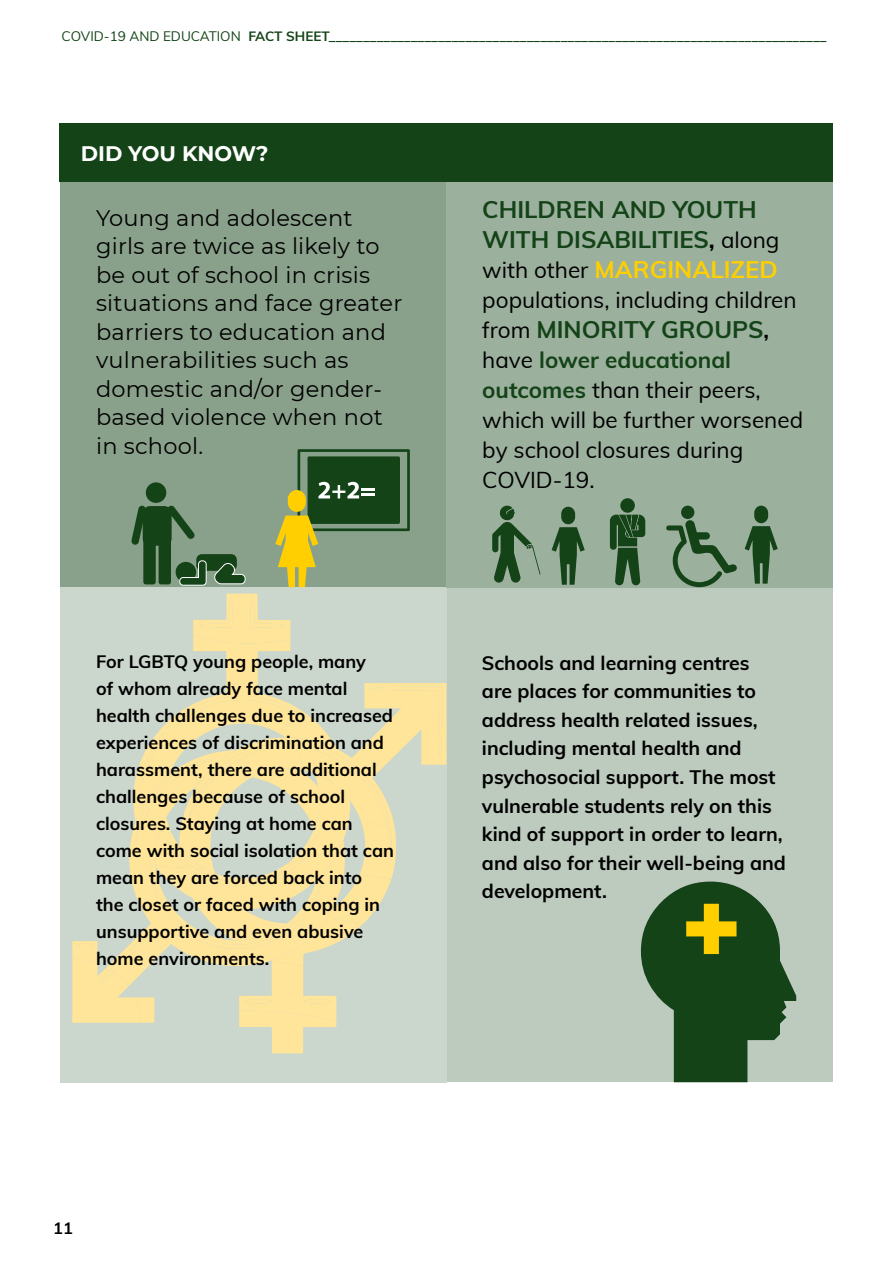
<style>
.page{position:relative;width:893px;height:1263px;background:#fff}
.page>*{position:absolute;margin:0;border:0;box-sizing:border-box;transform-origin:0 0}
.t1{font:700 24px/30px "Muli";color:#134317}
.t2{font:22.5px/28.5px "Montserrat";letter-spacing:.01em;color:#000}
.t3{font:22.5px/30px "Muli";color:#000}
.t4{font:700 21px "Montserrat";color:#fff}
.t5{font:700 19.5px/28.5px "Muli";color:#000}
.t6{font:700 18px/27px "Muli";color:#000}
.t7{font:700 16.5px "Muli";color:#000}
.t8{font:700 13.5px "Muli";color:#134317}
.s1{font-weight:400}
.s2{color:#000}
.s3{font-weight:400;font-size:22.5px;color:#000}
.s4{color:#ffcf01}
.s5{font-size:22.5px;color:#000}
.s6{font-weight:700;color:#134317}
</style>
<div class="page">
<div style="left:446px;top:585px;width:387px;height:497px;background:#bdcabe"></div>
<svg style="left:641px;top:881px;width:155px;height:201px"></svg>
<div style="left:60px;top:587px;width:386px;height:495px;background:#cbd6cc"></div>
<svg style="left:72px;top:594px;width:374px;height:459px"></svg>
<hr style="left:245px;top:999px;width:27px;height:4px;background:#ffe599;border-radius:50%">
<hr style="left:303px;top:999px;width:28px;height:4px;background:#ffe599;border-radius:50%">
<div style="left:60px;top:181px;width:386px;height:406px;background:#89a18b"></div>
<div style="left:446px;top:159px;width:387px;height:428px;background:#9cb09e"></div>
<div style="left:60px;top:123px;width:773px;height:58px;background:#134317"></div>
<div style="left:561px;top:507px;width:14px;height:17px;background:#134317;border-radius:7px"></div>
<svg style="left:552px;top:527px;width:33px;height:58px"></svg>
<div style="left:754px;top:506px;width:14px;height:17px;background:#134317;border-radius:7px"></div>
<svg style="left:745px;top:526px;width:33px;height:58px"></svg>
<svg style="left:666px;top:506px;width:71px;height:81px"></svg>
<svg style="left:610px;top:498px;width:35px;height:87px"></svg>
<svg style="left:492px;top:505px;width:48px;height:78px"></svg>
<div style="left:176px;top:562px;width:20px;height:20px;background:#134317;border-radius:50%"></div>
<div style="left:196px;top:554px;width:41px;height:17px;background:#134317;border-radius:6px"></div>
<svg style="left:179px;top:560px;width:66px;height:26px"></svg>
<div style="left:146px;top:482px;width:20px;height:21px;background:#134317;border-radius:50%"></div>
<div style="left:143px;top:506px;width:29px;height:40px;background:#134317;border-radius:7px"></div>
<div style="left:143px;top:537px;width:13px;height:47px;background:#134317;border-radius:3px"></div>
<div style="left:159px;top:537px;width:12px;height:47px;background:#134317;border-radius:3px"></div>
<svg style="left:167px;top:505px;width:28px;height:34px"></svg>
<svg style="left:131px;top:505px;width:15px;height:40px"></svg>
<svg style="left:275px;top:449px;width:135px;height:138px"></svg>
<div style="left:288px;top:490px;width:18px;height:22px;background:#ffcf01;border-radius:9px"></div>
<p class="t8" style="left:62px;top:26px;width:766px"><span class="s1">COVID-19 AND EDUCATION</span> FACT SHEET_________________________________________________________________________</p>
<p class="t4" style="left:81px;top:138px;width:189px">DID YOU KNOW?</p>
<p class="t2" style="left:96px;top:203px;width:308px">Young and adolescent girls are twice as likely to be out of school in crisis situations and face greater barriers to education and vulnerabilities such as domestic and/or gender&shy;based violence when not in school.</p>
<p class="t6" style="left:96px;top:647px;width:299px">For LGBTQ young people, many<br>of whom already face mental health challenges due to increased experiences of discrimination and harassment, there are additional challenges because of school closures. Staying at home can come with social isolation that can mean they are forced back into the closet or faced with coping in unsupportive and even abusive home environments.</p>
<h1 class="t1" style="left:482px;top:193px;width:299px">CHILDREN AND YOUTH<br>WITH DISABILITIES<span class="s2">,</span> <span class="s3">along with other</span> <span class="s4">MARGINALIZED</span></h1>
<p class="t3" style="left:482px;top:284px;width:316px">populations, including children</p>
<h1 class="t1" style="left:482px;top:313px;width:288px"><span class="s3">from</span> MINORITY GROUPS<span class="s5">,</span></h1>
<p class="t3" style="left:482px;top:344px;width:322px">have <span class="s6">lower educational outcomes</span> than their peers, which will be further worsened by school closures during<br>COVID-19.</p>
<p class="t5" style="left:482px;top:648px;width:306px">Schools and learning centres<br>are places for communities to address health related issues, including mental health and psychosocial support. The most vulnerable students rely on this kind of support in order to learn, and also for their well-being and development.</p>
<p class="t7" style="left:53px;top:1216px;width:21px">11</p>
</div>
